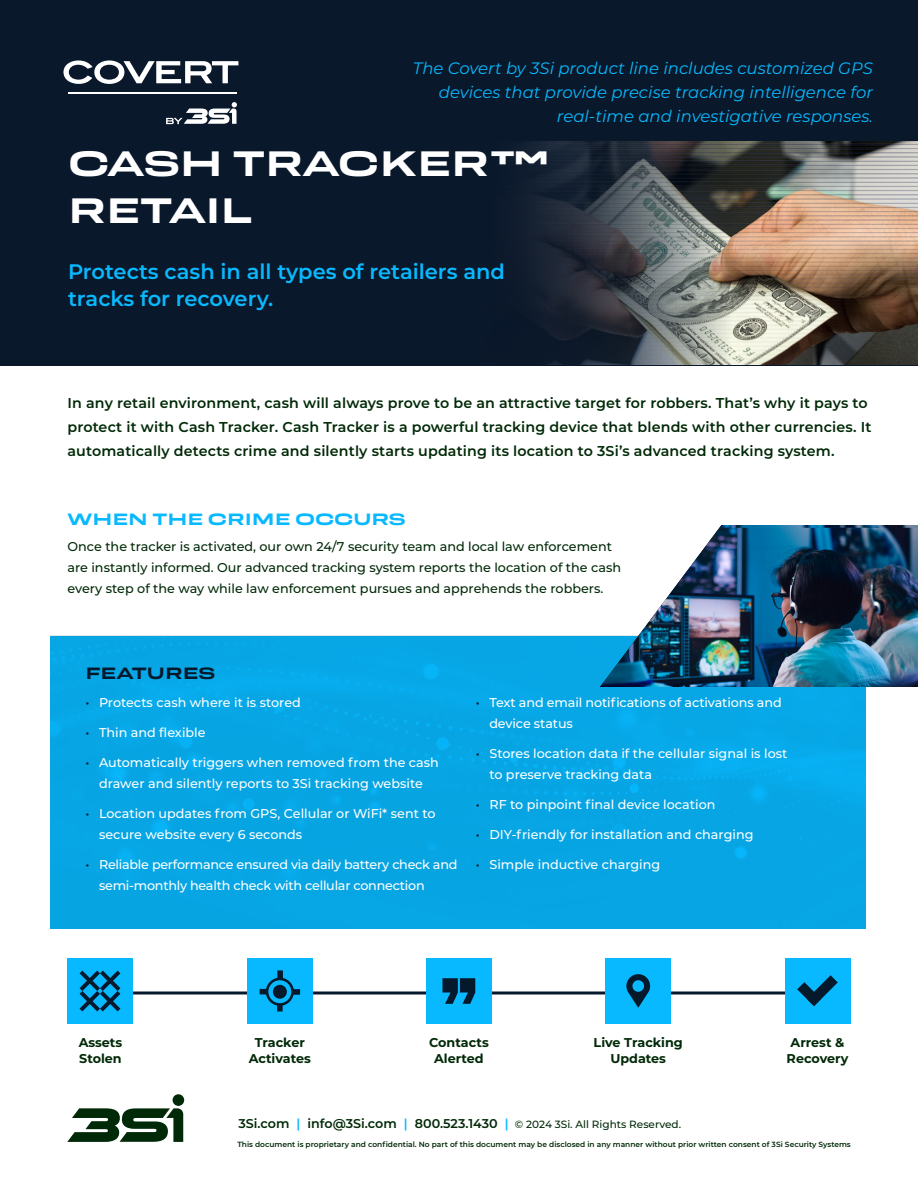
<style>
.page{position:relative;width:918px;height:1188px;background:#fff}
.page>*{position:absolute;margin:0;border:0;box-sizing:border-box;transform-origin:0 0}
.t1{font:600 expanded 37.2px/46.5px "Resolve";color:#fff}
.t2{font:600 21px/27px "Montserrat";color:#08b9ff}
.t3{font:600 expanded 17.25px "Resolve";color:#08b9ff}
.t4{font:600 expanded 17.25px "Resolve";color:#05192d}
.t5{font:italic 16.5px/24px "Montserrat";color:#08b9ff;text-align:right}
.t6{font:600 14.25px "Montserrat";letter-spacing:.01em;color:#002907}
.t7{font:500 12.75px/21px "Montserrat";color:#fff}
.t8{font:500 12.75px/21px "Montserrat";color:#002907}
.t9{font:500 12.75px/21px "Montserrat";letter-spacing:-.02em;color:#fff}
.t10{font:700 12.75px/15.8px "Montserrat";color:#002907;text-align:center}
.t11{font:600 12.75px "Montserrat";color:#002907}
.t12{font:600 7.5px "Montserrat";color:#002907}
.s1{color:#05192d}
.s2{color:#08b9ff}
.s3{font-weight:500;font-size:10.5px}
</style>
<div class="page">
<div style="left:0;top:0;width:918px;height:365px;background:#0a182b"></div>
<img style="left:523px;top:141px;width:395px;height:223px">
<hr style="left:91px;top:992px;width:738px;height:2px;background:#05192d">
<div style="left:51px;top:636px;width:815px;height:292px;background:#07a5e4"></div>
<img style="left:600px;top:525px;width:318px;height:162px">
<div style="left:68px;top:958px;width:65px;height:66px;background:#08b9ff"></div>
<svg style="left:80px;top:971px;width:40px;height:40px"></svg>
<div style="left:247px;top:958px;width:65px;height:66px;background:#08b9ff"></div>
<svg style="left:260px;top:970px;width:40px;height:41px"></svg>
<div style="left:273px;top:985px;width:14px;height:14px;background:#05192d;border-radius:50%"></div>
<div style="left:426px;top:958px;width:66px;height:66px;background:#08b9ff"></div>
<svg style="left:442px;top:978px;width:33px;height:26px"></svg>
<div style="left:606px;top:958px;width:65px;height:66px;background:#08b9ff"></div>
<svg style="left:626px;top:974px;width:24px;height:34px"></svg>
<div style="left:785px;top:958px;width:65px;height:66px;background:#08b9ff"></div>
<svg style="left:797px;top:975px;width:41px;height:31px"></svg>
<svg style="left:67px;top:1094px;width:117px;height:48px"></svg>
<svg style="left:63px;top:60px;width:175px;height:24px"></svg>
<svg style="left:166px;top:102px;width:71px;height:22px"></svg>
<hr style="left:69px;top:93px;width:168px;height:1px;background:#fff">
<p class="t5" style="left:413px;top:55px;width:462px">The Covert by 3Si product line includes customized GPS devices that provide precise tracking intelligence for real-time and investigative responses.</p>
<p class="t1" style="left:68px;top:140px;width:486px">CASH TRACKER™<br>RETAIL</p>
<p class="t2" style="left:68px;top:257px;width:438px">Protects cash in all types of retailers and tracks for recovery.</p>
<p class="t6" style="left:68px;top:393px;width:802px">In any retail environment, cash will always prove to be an attractive target for robbers. That’s why it pays to</p>
<p class="t6" style="left:68px;top:417px;width:805px">protect it with Cash Tracker. Cash Tracker is a powerful tracking device that blends with other currencies. It</p>
<p class="t6" style="left:68px;top:441px;width:769px">automatically detects crime and silently starts updating its location to 3Si’s advanced tracking system.</p>
<p class="t3" style="left:68px;top:509px;width:340px">WHEN THE CRIME OCCURS</p>
<p class="t8" style="left:68px;top:536px;width:555px">Once the tracker is activated, our own 24/7 security team and local law enforcement are instantly informed. Our advanced tracking system reports the location of the cash every step of the way while law enforcement pursues and apprehends the robbers.</p>
<p class="t4" style="left:86px;top:663px;width:131px">FEATURES</p>
<p class="t7" style="left:86px;top:691px;width:217px"><span class="s1">•</span> Protects cash where it is stored</p>
<p class="t7" style="left:86px;top:721px;width:122px"><span class="s1">•</span> Thin and flexible</p>
<p class="t7" style="left:86px;top:751px;width:355px;text-align:center"><span class="s1">•</span> Automatically triggers when removed from the cash drawer and silently reports to 3Si tracking website</p>
<p class="t7" style="left:99px;top:802px;width:338px;text-indent:-14px"><span class="s1">•</span> Location updates from GPS, Cellular or WiFi* sent to secure website every 6 seconds</p>
<p class="t9" style="left:99px;top:853px;width:360px;text-indent:-14px"><span class="s1">•</span> Reliable performance ensured via daily battery check and semi-monthly health check with cellular connection</p>
<p class="t7" style="left:489px;top:691px;width:294px;text-indent:-14px"><span class="s1">•</span> Text and email notifications of activations and device status</p>
<p class="t7" style="left:489px;top:742px;width:300px;text-indent:-14px"><span class="s1">•</span> Stores location data if the cellular signal is lost to preserve tracking data</p>
<p class="t7" style="left:476px;top:793px;width:241px"><span class="s1">•</span> RF to pinpoint final device location</p>
<p class="t7" style="left:476px;top:823px;width:279px"><span class="s1">•</span> DIY-friendly for installation and charging</p>
<p class="t7" style="left:476px;top:853px;width:186px"><span class="s1">•</span> Simple inductive charging</p>
<p class="t10" style="left:594px;top:1034px;width:91px">Live Tracking<br>Updates</p>
<p class="t10" style="left:255px;top:1034px;width:52px">Tracker</p>
<p class="t10" style="left:249px;top:1050px;width:64px">Activates</p>
<p class="t10" style="left:429px;top:1034px;width:61px">Contacts<br>Alerted</p>
<p class="t10" style="left:79px;top:1034px;width:45px;text-align:left">Assets<br>Stolen</p>
<p class="t10" style="left:787px;top:1034px;width:63px">Arrest &amp;<br>Recovery</p>
<p class="t11" style="left:238px;top:1115px;width:444px">3Si.com <span class="s2">|</span> info@3Si.com <span class="s2">|</span> 800.523.1430 <span class="s2">|</span> <span class="s3">© 2024 3Si. All Rights Reserved.</span></p>
<p class="t12" style="left:237px;top:1139px;width:615px">This document is proprietary and confidential. No part of this document may be disclosed in any manner without prior written consent of 3Si Security Systems</p>
</div>
